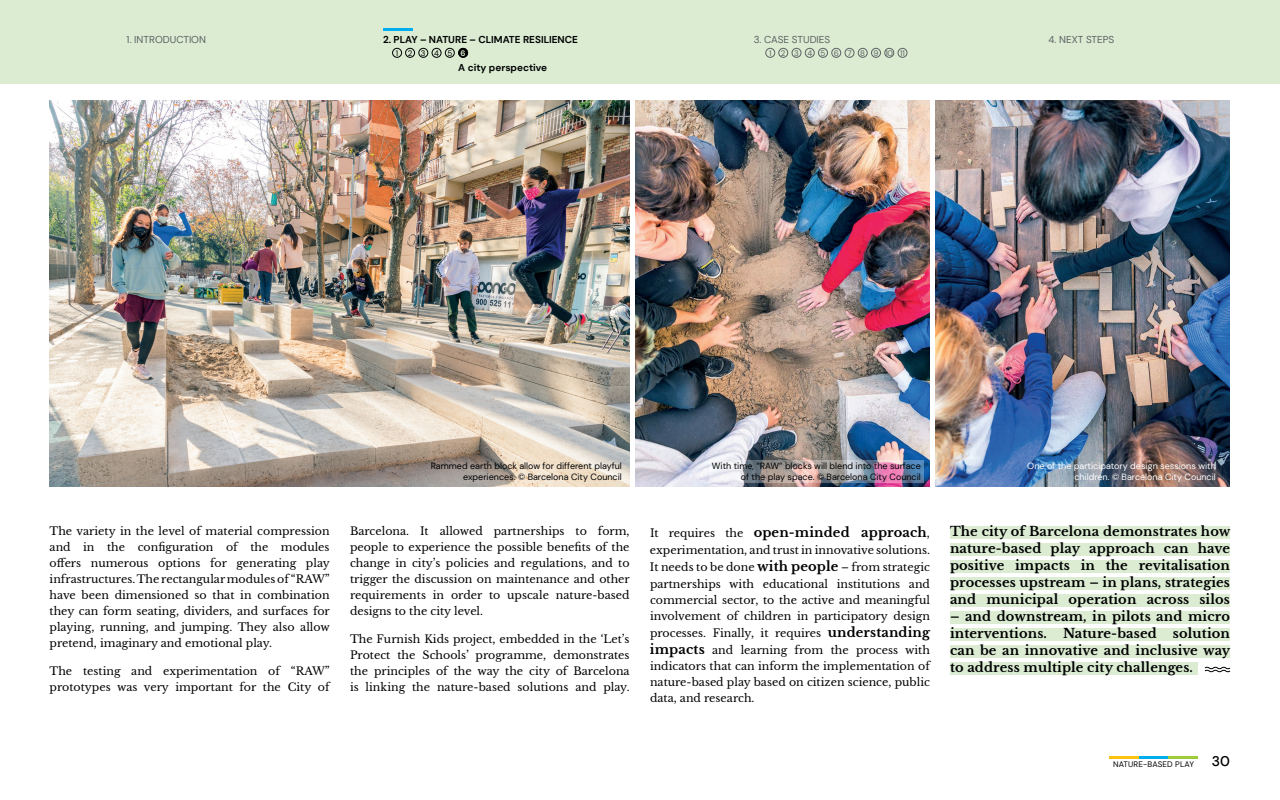
<style>
.page{position:relative;width:1280px;height:800px;background:#fff}
.page>*{position:absolute;margin:0;border:0;box-sizing:border-box;transform-origin:0 0}
.t1{font:500 14px "DM Sans";color:#000001}
.t2{font:700 13px/17px "Libre Baskerville";letter-spacing:.01em;color:#000001;text-align:justify}
.t3{font:11px/16px "Libre Baskerville";color:#000001;text-align:justify}
.t4{font:700 10px "DM Sans";color:#000001}
.t5{font:10px "DM Sans";color:#5d6162}
.t6{font:9px/11px "DM Sans";color:#000001;text-align:right}
.t7{font:9px/11px "DM Sans";color:#fff;text-align:right}
.t8{font:8px "DM Sans";letter-spacing:.02em;color:#000001}
.t9{font:8px "DM Sans";letter-spacing:1.035em;color:#5d6162}
.t10{font:700 8px "DM Sans";color:#dbecd3}
.s1{font-weight:400;font-size:11px}
.s2{font-weight:700;font-size:13px}
</style>
<div class="page">
<div style="left:0;top:0;width:1280px;height:84px;background:#dbecd3"></div>
<div style="left:950px;top:526px;width:280px;height:13px;background:#dbecd3"></div>
<div style="left:950px;top:560px;width:280px;height:13px;background:#dbecd3"></div>
<div style="left:950px;top:594px;width:280px;height:13px;background:#dbecd3"></div>
<div style="left:950px;top:628px;width:280px;height:13px;background:#dbecd3"></div>
<div style="left:950px;top:662px;width:248px;height:13px;background:#dbecd3"></div>
<div style="left:950px;top:543px;width:280px;height:13px;background:#dbecd3"></div>
<div style="left:950px;top:577px;width:280px;height:13px;background:#dbecd3"></div>
<div style="left:950px;top:611px;width:280px;height:13px;background:#dbecd3"></div>
<div style="left:950px;top:645px;width:280px;height:13px;background:#dbecd3"></div>
<div style="left:392px;top:48px;width:10px;height:10px;border:1px solid #000001;border-radius:50%"></div>
<div style="left:766px;top:48px;width:9px;height:10px;border:1px solid #5d6162;border-radius:50%"></div>
<div style="left:405px;top:48px;width:10px;height:10px;border:1px solid #000001;border-radius:50%"></div>
<div style="left:779px;top:48px;width:9px;height:10px;border:1px solid #5d6162;border-radius:50%"></div>
<div style="left:845px;top:48px;width:9px;height:10px;border:1px solid #5d6162;border-radius:50%"></div>
<div style="left:419px;top:48px;width:9px;height:10px;border:1px solid #000001;border-radius:50%"></div>
<div style="left:792px;top:48px;width:9px;height:10px;border:1px solid #5d6162;border-radius:50%"></div>
<div style="left:858px;top:48px;width:10px;height:10px;border:1px solid #5d6162;border-radius:50%"></div>
<div style="left:432px;top:48px;width:9px;height:10px;border:1px solid #000001;border-radius:50%"></div>
<div style="left:805px;top:48px;width:10px;height:10px;border:1px solid #5d6162;border-radius:50%"></div>
<div style="left:871px;top:48px;width:10px;height:10px;border:1px solid #5d6162;border-radius:50%"></div>
<div style="left:445px;top:48px;width:10px;height:10px;border:1px solid #000001;border-radius:50%"></div>
<div style="left:818px;top:48px;width:10px;height:10px;border:1px solid #5d6162;border-radius:50%"></div>
<div style="left:885px;top:48px;width:9px;height:10px;border:1px solid #5d6162;border-radius:50%"></div>
<div style="left:832px;top:48px;width:9px;height:10px;border:1px solid #5d6162;border-radius:50%"></div>
<div style="left:898px;top:48px;width:9px;height:10px;border:1px solid #5d6162;border-radius:50%"></div>
<hr style="left:1109px;top:757px;width:30px;height:2px;background:#fec210">
<hr style="left:1139px;top:757px;width:29px;height:2px;background:#00aeef">
<hr style="left:1168px;top:757px;width:30px;height:2px;background:#9ecb3a">
<hr style="left:383px;top:28px;width:30px;height:2px;background:#00aeef">
<img style="left:635px;top:101px;width:295px;height:386px">
<img style="left:709px;top:460px;width:215px;height:23px">
<img style="left:50px;top:100px;width:580px;height:387px">
<img style="left:935px;top:101px;width:295px;height:386px">
<svg style="left:1204px;top:666px;width:27px;height:7px"></svg>
<div style="left:458px;top:48px;width:10px;height:10px;background:#000001;border-radius:50%"></div>
<p class="t5" style="left:127px;top:33px;width:81px">1. INTRODUCTION</p>
<p class="t4" style="left:383px;top:33px;width:196px">2. PLAY – NATURE – CLIMATE RESILIENCE</p>
<p class="t5" style="left:754px;top:33px;width:78px">3. CASE STUDIES</p>
<p class="t5" style="left:1049px;top:33px;width:67px">4. NEXT STEPS</p>
<p class="t8" style="left:396px;top:48px;width:58px">1 2345</p>
<p class="t9" style="left:769px;top:48px;width:137px">1 234567891011</p>
<p class="t10" style="left:460px;top:48px;width:7px">6</p>
<p class="t4" style="left:458px;top:62px;width:90px">A city perspective</p>
<p class="t3" style="left:50px;top:523px;width:282px">The variety in the level of material compression and in the configuration of the modules offers numerous options for generating play infrastructures. The rectangular modules of “RAW” have been dimensioned so that in combination they can form seating, dividers, and surfaces for playing, running, and jumping. They also allow pretend, imaginary and emotional play.</p>
<p class="t3" style="left:50px;top:663px;width:282px">The testing and experimentation of “RAW” prototypes was very important for the City of</p>
<p class="t6" style="left:431px;top:460px;width:193px">Rammed earth block allow for different playful experiences. © Barcelona City Council</p>
<p class="t6" style="left:712px;top:460px;width:210px">With time, “RAW” blocks will blend into the surface of the play space. © Barcelona City Council</p>
<p class="t7" style="left:1027px;top:460px;width:190px">One of the participatory design sessions with children. © Barcelona City Council</p>
<p class="t3" style="left:350px;top:523px;width:281px">Barcelona. It allowed partnerships to form, people to experience the possible benefits of the change in city’s policies and regulations, and to trigger the discussion on maintenance and other requirements in order to upscale nature-based designs to the city level.</p>
<p class="t3" style="left:350px;top:631px;width:281px">The Furnish Kids project, embedded in the ‘Let’s Protect the Schools’ programme, demonstrates the principles of the way the city of Barcelona is linking the nature-based solutions and play.</p>
<p class="t2" style="left:650px;top:523px;width:281px"><span class="s1">It requires the</span> open-minded approach<span class="s1">,</span></p>
<p class="t3" style="left:650px;top:541px;width:282px;line-height:17px">experimentation, and trust in innovative solutions.<br>It needs to be done <span class="s2">with people</span> – from strategic partnerships with educational institutions and</p>
<p class="t3" style="left:650px;top:592px;width:282px">commercial sector, to the active and meaningful involvement of children in participatory design</p>
<p class="t3" style="left:650px;top:624px;width:282px;line-height:17px">processes. Finally, it requires <span class="s2">understanding impacts</span> and learning from the process with</p>
<p class="t3" style="left:650px;top:658px;width:282px">indicators that can inform the implementation of nature-based play based on citizen science, public data, and research.</p>
<p class="t2" style="left:950px;top:522px;width:282px">The city of Barcelona demonstrates how nature-based play approach can have positive impacts in the revitalisation processes upstream – in plans, strategies and municipal operation across silos</p>
<p class="t2" style="left:950px;top:608px;width:282px">– and downstream, in pilots and micro interventions. Nature-based solution can be an innovative and inclusive way to address multiple city challenges.</p>
<p class="t8" style="left:1113px;top:759px;width:82px">NATURE-BASED PLAY</p>
<p class="t1" style="left:1212px;top:753px;width:20px">30</p>
</div>
